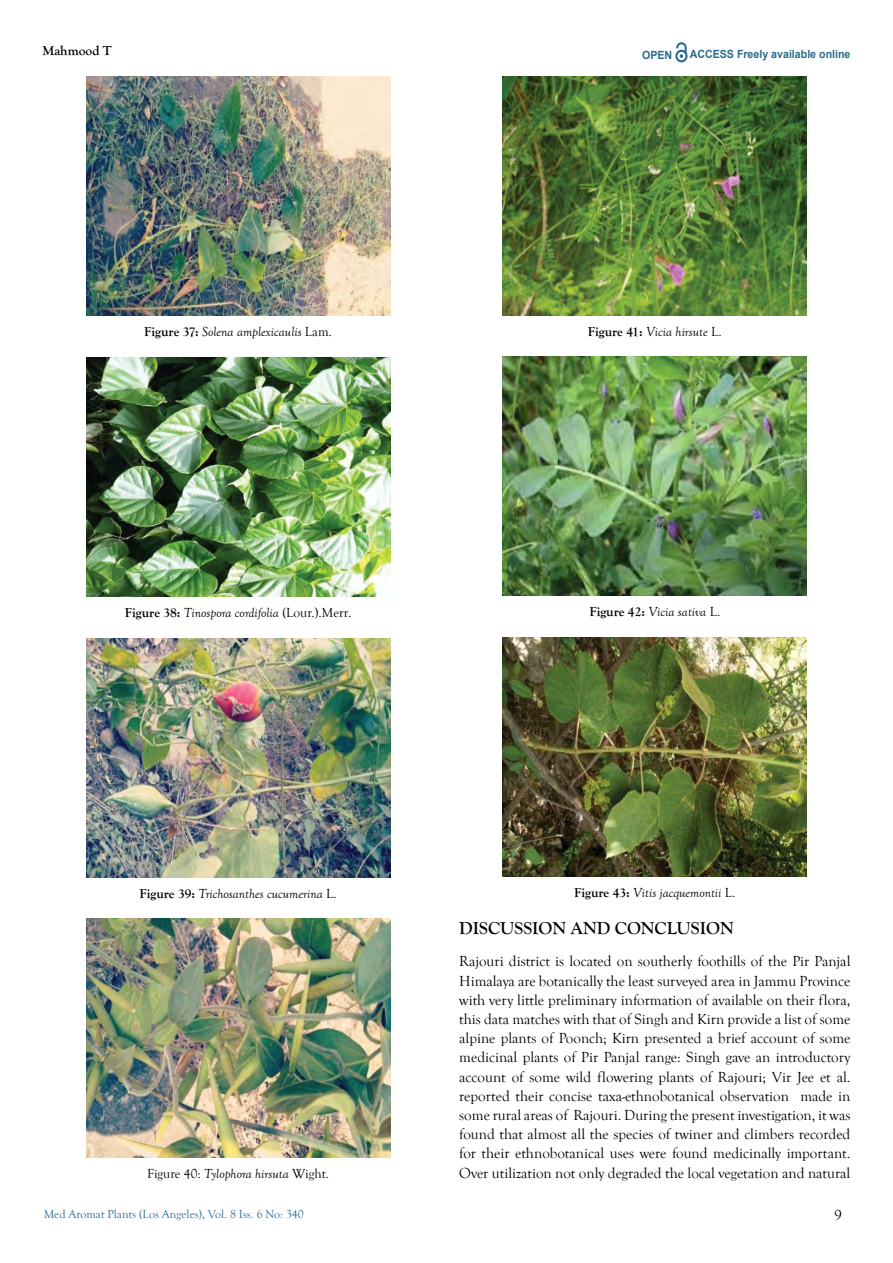
<style>
.page{position:relative;width:893px;height:1263px;background:#fff}
.page>*{position:absolute;margin:0;border:0;box-sizing:border-box;transform-origin:0 0}
.t1{font:700 18px "Goudy Old Style T";color:#000}
.t2{font:15px/19.2px "Goudy Old Style T";color:#000;text-align:justify}
.t3{font:italic 13.5px "Goudy Old Style T";color:#000}
.t4{font:700 13.5px "Goudy Old Style T";color:#000}
.t5{font:12px "Goudy Old Style T";color:#2c6b8f}
.t6{font:700 11.25px "Arial";color:#2d6a8e;scale:.94 1}
.s1{font-weight:700;font-style:normal}
.s2{font-style:normal}
</style>
<div class="page">
<svg style="left:675px;top:43px;width:12px;height:19px"></svg>
<img style="left:86px;top:77px;width:304px;height:239px">
<img style="left:86px;top:919px;width:304px;height:239px">
<img style="left:86px;top:358px;width:304px;height:238px">
<img style="left:86px;top:638px;width:304px;height:239px">
<img style="left:503px;top:76px;width:304px;height:239px">
<img style="left:503px;top:357px;width:304px;height:239px">
<img style="left:503px;top:638px;width:304px;height:238px">
<p class="t4" style="left:43px;top:43px;width:71px">Mahmood T</p>
<p class="t6" style="left:642px;top:47px;width:34px">OPEN</p>
<p class="t6" style="left:690px;top:46px;width:172px">ACCESS Freely available online</p>
<p class="t3" style="left:144px;top:325px;width:189px"><span class="s1">Figure 37:</span> Solena amplexicaulis <span class="s2">Lam.</span></p>
<p class="t3" style="left:588px;top:324px;width:135px"><span class="s1">Figure 41:</span> Vicia hirsute <span class="s2">L.</span></p>
<p class="t3" style="left:125px;top:605px;width:228px"><span class="s1">Figure 38:</span> Tinospora cordifolia <span class="s2">(Lour.).Merr.</span></p>
<p class="t3" style="left:589px;top:605px;width:132px"><span class="s1">Figure 42:</span> Vicia sativa <span class="s2">L.</span></p>
<p class="t3" style="left:140px;top:886px;width:199px"><span class="s1">Figure 39:</span> Trichosanthes cucumerina <span class="s2">L.</span></p>
<p class="t3" style="left:147px;top:1167px;width:184px"><span class="s2">Figure 40:</span> Tylophora hirsuta <span class="s2">Wight.</span></p>
<p class="t3" style="left:574px;top:885px;width:163px"><span class="s1">Figure 43:</span> Vitis jacquemontii <span class="s2">L.</span></p>
<p class="t1" style="left:459px;top:918px;width:276px">DISCUSSION AND CONCLUSION</p>
<p class="t2" style="left:459px;top:952px;width:393px">Rajouri district is located on southerly foothills of the Pir Panjal Himalaya are botanically the least surveyed area in Jammu Province with very little preliminary information of available on their flora, this data matches with that of Singh and Kirn provide a list of some alpine plants of Poonch; Kirn presented a brief account of some medicinal plants of Pir Panjal range: Singh gave an introductory account of some wild flowering plants of Rajouri; Vir Jee et al. reported their concise taxa-ethnobotanical observation made in some rural areas of Rajouri. During the present investigation, it was found that almost all the species of twiner and climbers recorded for their ethnobotanical uses were found medicinally important.<br>Over utilization not only degraded the local vegetation and natural</p>
<p class="t5" style="left:44px;top:1207px;width:261px">Med Aromat Plants (Los Angeles), Vol. 8 Iss. 6 No: 340</p>
<p class="t2" style="left:834px;top:1206px;width:9px">9</p>
</div>
